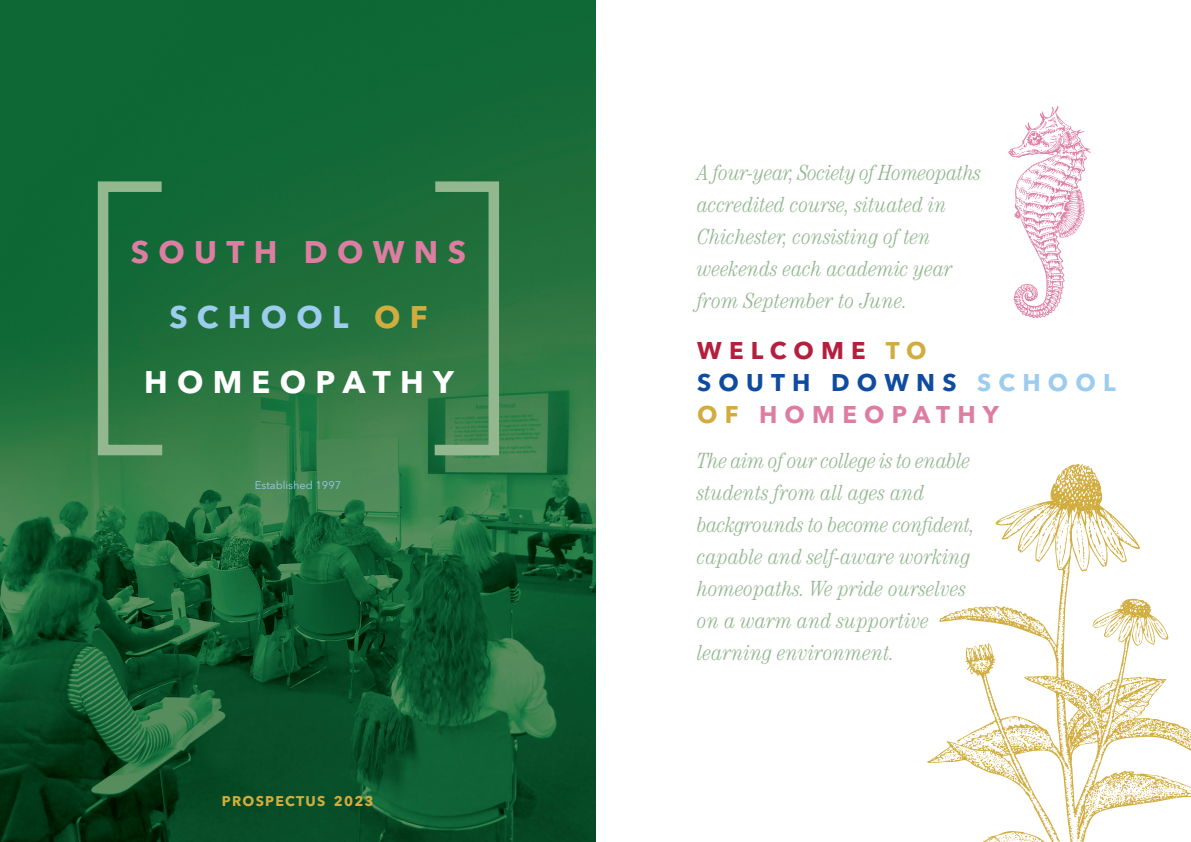
<style>
.page{position:relative;width:1191px;height:842px;background:#fff}
.page>*{position:absolute;margin:0;border:0;box-sizing:border-box;transform-origin:0 0}
.t1{font:700 31px/64.8px "Avenir Next LT Pro";letter-spacing:.3em;color:#dd7da2;text-align:center}
.t2{font:700 24px/32px "Avenir Next LT Pro";letter-spacing:.3em;color:#0f4ca0}
.t3{font:italic 300 condensed 22px/32px "Century Std";color:#93b78f}
.t4{font:700 14px "Avenir Next LT Pro";letter-spacing:.09em;color:#d1ac3e}
.t5{font:11px "Avenir Next LT Pro";color:#9cccee}
.s1{color:#9cccee}
.s2{color:#d1ac3e}
.s3{color:#fff}
.s4{color:#b51e3c}
.s5{color:#dd7da2}
</style>
<div class="page">
<img style="left:1008px;top:105px;width:83px;height:214px">
<img style="left:927px;top:464px;width:264px;height:378px">
<img style="left:0;top:0;width:595px;height:842px">
<svg style="left:93px;top:176px;width:80px;height:285px;background:#317c4a"></svg>
<svg style="left:424px;top:176px;width:80px;height:285px;background:#3b804e"></svg>
<h1 class="t1" style="left:131px;top:220px;width:336px">SOUTH DOWNS<br><span class="s1">SCHOOL</span> <span class="s2">OF<br></span><span class="s3">HOMEOPATHY</span></h1>
<p class="t5" style="left:255px;top:478px;width:88px">Established 1997</p>
<p class="t4" style="left:222px;top:792px;width:153px">PROSPECTUS 2023</p>
<p class="t3" style="left:697px;top:157px;width:285px">A four-year, Society of Homeopaths accredited course, situated in<br>Chichester, consisting of ten weekends each academic year from September to June.</p>
<p class="t2" style="left:697px;top:335px;width:420px"><span class="s4">WELCOME</span> <span class="s2">TO<br></span>SOUTH DOWNS <span class="s1">SCHOOL<br></span><span class="s2">OF</span> <span class="s5">HOMEOPATHY</span></p>
<p class="t3" style="left:697px;top:445px;width:279px">The aim of our college is to enable students from all ages and backgrounds to become confident, capable and self-aware working homeopaths. We pride ourselves on a warm and supportive learning environment.</p>
</div>
